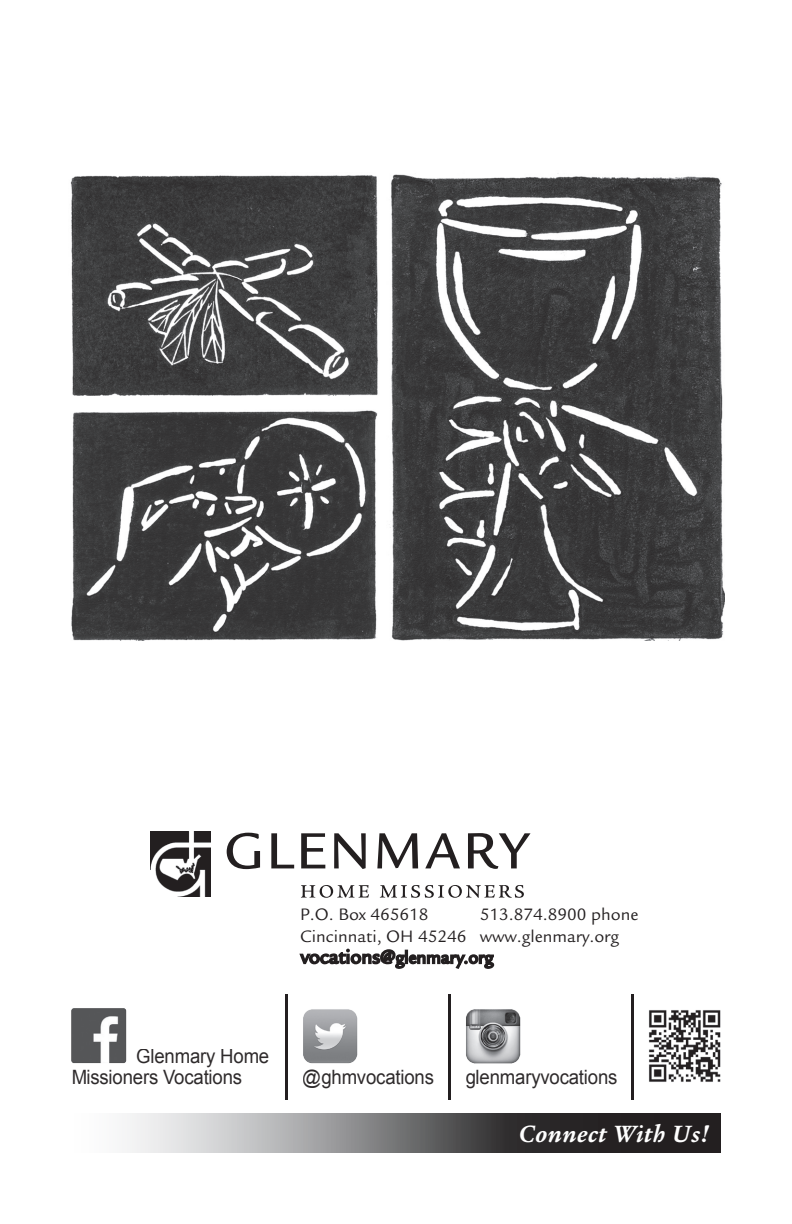
<style>
.page{position:relative;width:792px;height:1224px;background:#fff}
.page>*{position:absolute;margin:0;border:0;box-sizing:border-box;transform-origin:0 0}
.Body_copy{font:italic 700 25.6px "Legacy Serif";letter-spacing:.02em;color:#fff}
.t1{font:19.8px/21px "Arial";letter-spacing:-.01em;color:#231f20;scale:.94 1}
.t2{font:18px/22px "Legacy Sans";color:#231f20}
</style>
<div class="page">
<svg style="left:227px;top:833px;width:33px;height:36px"></svg>
<svg style="left:271px;top:833px;width:23px;height:35px"></svg>
<svg style="left:301px;top:833px;width:24px;height:35px"></svg>
<svg style="left:334px;top:833px;width:32px;height:36px"></svg>
<svg style="left:377px;top:833px;width:41px;height:35px"></svg>
<svg style="left:425px;top:833px;width:35px;height:35px"></svg>
<svg style="left:468px;top:833px;width:63px;height:36px"></svg>
<svg style="left:301px;top:885px;width:68px;height:13px"></svg>
<svg style="left:380px;top:885px;width:144px;height:13px"></svg>
<img style="left:151px;top:831px;width:59px;height:66px">
<img style="left:649px;top:1010px;width:72px;height:72px">
<img style="left:71px;top:1008px;width:56px;height:56px">
<img style="left:303px;top:1009px;width:55px;height:54px">
<svg style="left:127px;top:1114px;width:593px;height:38px;background:#727172"></svg>
<hr style="left:448px;top:994px;width:2px;height:106px;background:#231f20">
<hr style="left:632px;top:994px;width:2px;height:106px;background:#231f20">
<hr style="left:285px;top:994px;width:3px;height:106px;background:#231f20">
<img style="left:466px;top:1009px;width:55px;height:54px">
<img style="left:70px;top:175px;width:308px;height:221px">
<img style="left:389px;top:173px;width:336px;height:467px">
<img style="left:71px;top:410px;width:306px;height:230px">
<svg style="left:299px;top:948px;width:196px;height:21px"></svg>
<p class="t2" style="left:300px;top:904px;width:168px">P.O. Box 465618<br>Cincinnati, OH 45246</p>
<p class="t2" style="left:480px;top:904px;width:160px">513.874.8900 phone www.glenmary.org</p>
<p class="t1" style="left:71px;top:1046px;width:212px;text-indent:65px">Glenmary Home<br>Missioners Vocations</p>
<p class="t1" style="left:303px;top:1067px;width:141px">@ghmvocations</p>
<p class="t1" style="left:466px;top:1067px;width:163px">glenmaryvocations</p>
<p class="Body_copy" style="left:519px;top:1119px;width:192px">Connect With Us!</p>
</div>
